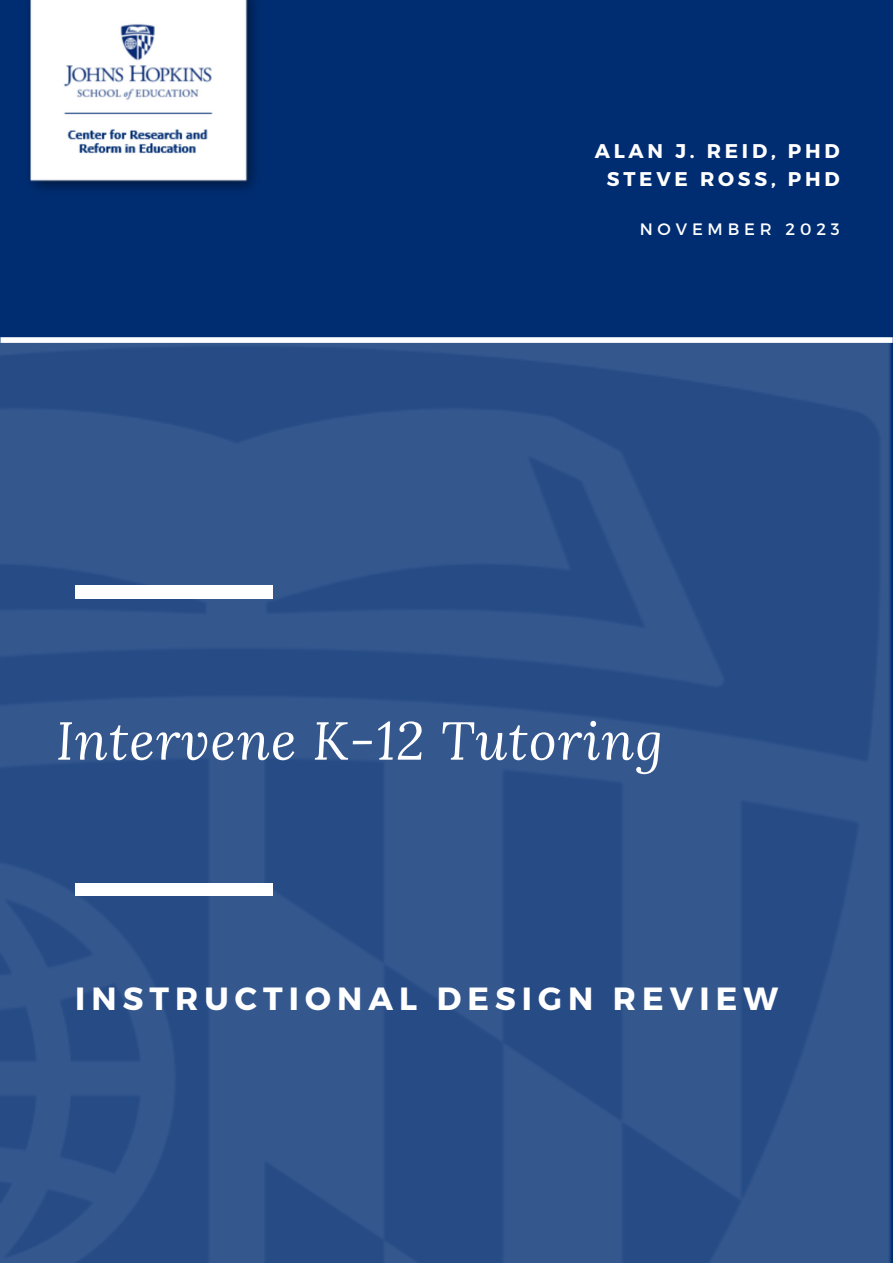
<style>
.page{position:relative;width:893px;height:1264px;background:#fff}
.page>*{position:absolute;margin:0;border:0;box-sizing:border-box;transform-origin:0 0}
.t1{font:italic 53.4px "Lora";letter-spacing:.02em;color:#fff}
.t2{font:700 32.1px "Montserrat";letter-spacing:.19em;color:#fff}
.t3{font:700 19.8px "Montserrat";letter-spacing:.19em;color:#fff}
.t4{font:16.5px "Montserrat";letter-spacing:.29em;color:#fff}
</style>
<div class="page">
<div style="left:0;top:0;width:892px;height:1262px;background:#002d72"></div>
<img style="left:0;top:337px;width:891px;height:925px">
<div style="left:75px;top:586px;width:198px;height:12px;background:#fff"></div>
<div style="left:75px;top:883px;width:198px;height:12px;background:#fff"></div>
<img style="left:30px;top:0;width:226px;height:190px">
<div style="left:1px;top:337px;width:891px;height:6px;background:#fff"></div>
<p class="t3" style="left:594px;top:138px;width:246px">ALAN J. REID, PHD</p>
<p class="t3" style="left:606px;top:166px;width:234px">STEVE ROSS, PHD</p>
<p class="t4" style="left:639px;top:219px;width:201px">NOVEMBER 2023</p>
<p class="t1" style="left:56px;top:704px;width:608px">Intervene K-12 Tutoring</p>
<p class="t2" style="left:75px;top:977px;width:704px">INSTRUCTIONAL DESIGN REVIEW</p>
</div>
